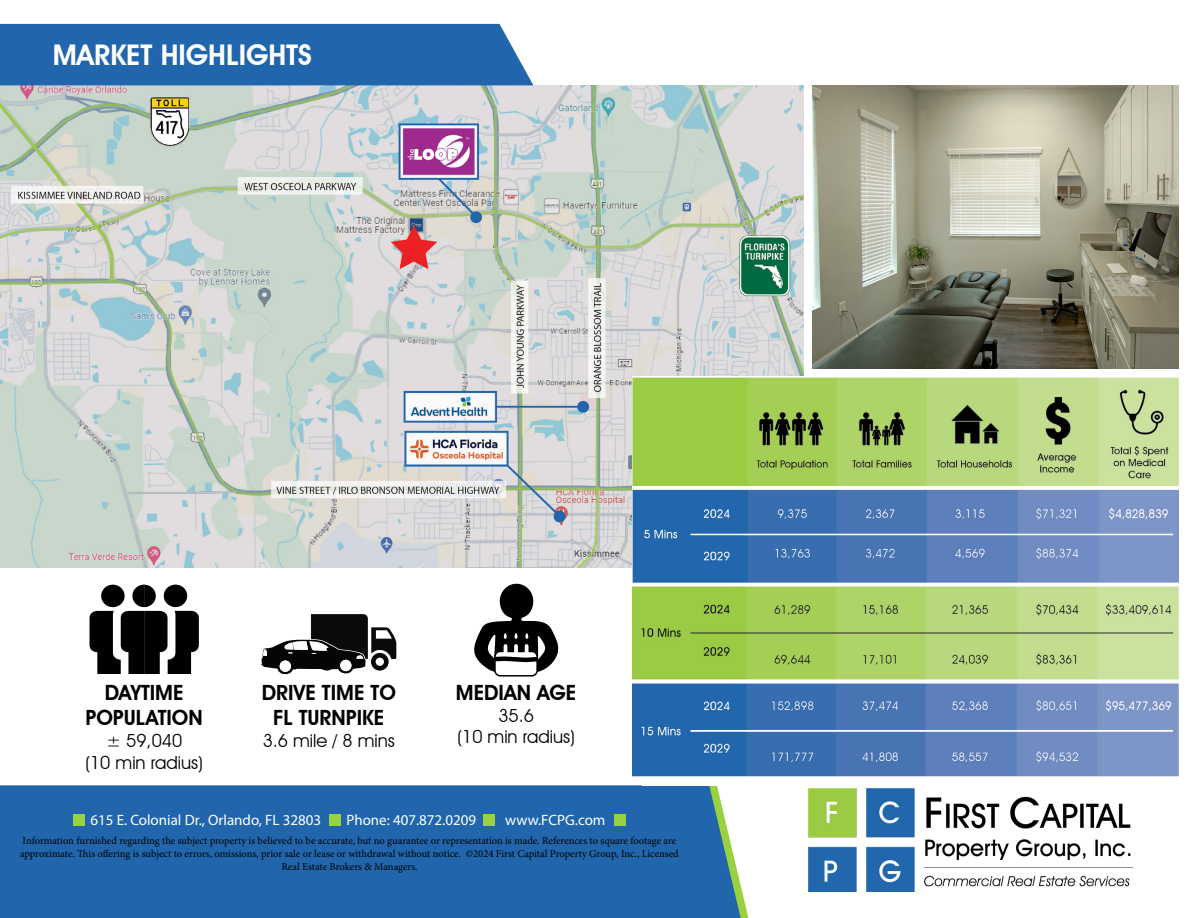
<style>
.page{position:relative;width:1188px;height:918px;background:#fff}
.page>*{position:absolute;margin:0;border:0;box-sizing:border-box;transform-origin:0 0}
.t1{font:600 28.5px "Avant Garde IT Cby BT";color:#fff}
.t2{font:600 21px/25.2px "Avant Garde IT Cby BT";color:#000;text-align:center}
.t3{font:18px/21.6px "Avant Garde IT Cby BT";color:#000;text-align:center}
.t4{font:15px "Myriad Pro";color:#fff}
.t5{font:10.5px/12.6px "Minion Pro";letter-spacing:-.005em;color:#000;text-align:center}
</style>
<div class="page">
<img style="left:0;top:85px;width:804px;height:482px">
<div style="left:0;top:785px;width:704px;height:133px;background:#2166ac"></div>
<div style="left:0;top:24px;width:533px;height:61px;background:#2166ac"></div>
<svg style="left:704px;top:786px;width:45px;height:132px"></svg>
<img style="left:809px;top:789px;width:324px;height:103px">
<div style="left:483px;top:814px;width:12px;height:12px;background:#99d140"></div>
<div style="left:614px;top:814px;width:12px;height:12px;background:#99d140"></div>
<div style="left:329px;top:814px;width:12px;height:12px;background:#99d140"></div>
<div style="left:73px;top:814px;width:12px;height:12px;background:#99d140"></div>
<img style="left:633px;top:377px;width:545px;height:400px">
<svg style="left:89px;top:584px;width:110px;height:90px"></svg>
<svg style="left:261px;top:614px;width:135px;height:60px"></svg>
<svg style="left:474px;top:583px;width:85px;height:94px"></svg>
<img style="left:813px;top:85px;width:365px;height:284px">
<h1 class="t1" style="left:53px;top:38px;width:261px">MARKET HIGHLIGHTS</h1>
<h2 class="t2" style="left:86px;top:680px;width:119px">DAYTIME<br>POPULATION</h2>
<h3 class="t3" style="left:85px;top:730px;width:119px">± 59,040<br>(10 min radius)</h3>
<h2 class="t2" style="left:262px;top:680px;width:136px">DRIVE TIME TO<br>FL TURNPIKE</h2>
<h3 class="t3" style="left:263px;top:730px;width:134px">3.6 mile / 8 mins</h3>
<h2 class="t2" style="left:456px;top:680px;width:122px">MEDIAN AGE</h2>
<h3 class="t3" style="left:457px;top:704px;width:119px">35.6<br>(10 min radius)</h3>
<h3 class="t4" style="left:90px;top:811px;width:232px">615 E. Colonial Dr., Orlando, FL 32803</h3>
<h3 class="t4" style="left:346px;top:811px;width:131px">Phone: 407.872.0209</h3>
<h3 class="t4" style="left:505px;top:811px;width:102px">www.FCPG.com</h3>
<p class="t5" style="left:20px;top:835px;width:660px">Information furnished regarding the subject property is believed to be accurate, but no guarantee or representation is made. References to square footage are approximate. This offering is subject to errors, omissions, prior sale or lease or withdrawal without notice. ©2024 First Capital Property Group, Inc., Licensed<br>Real Estate Brokers &amp; Managers.</p>
</div>
